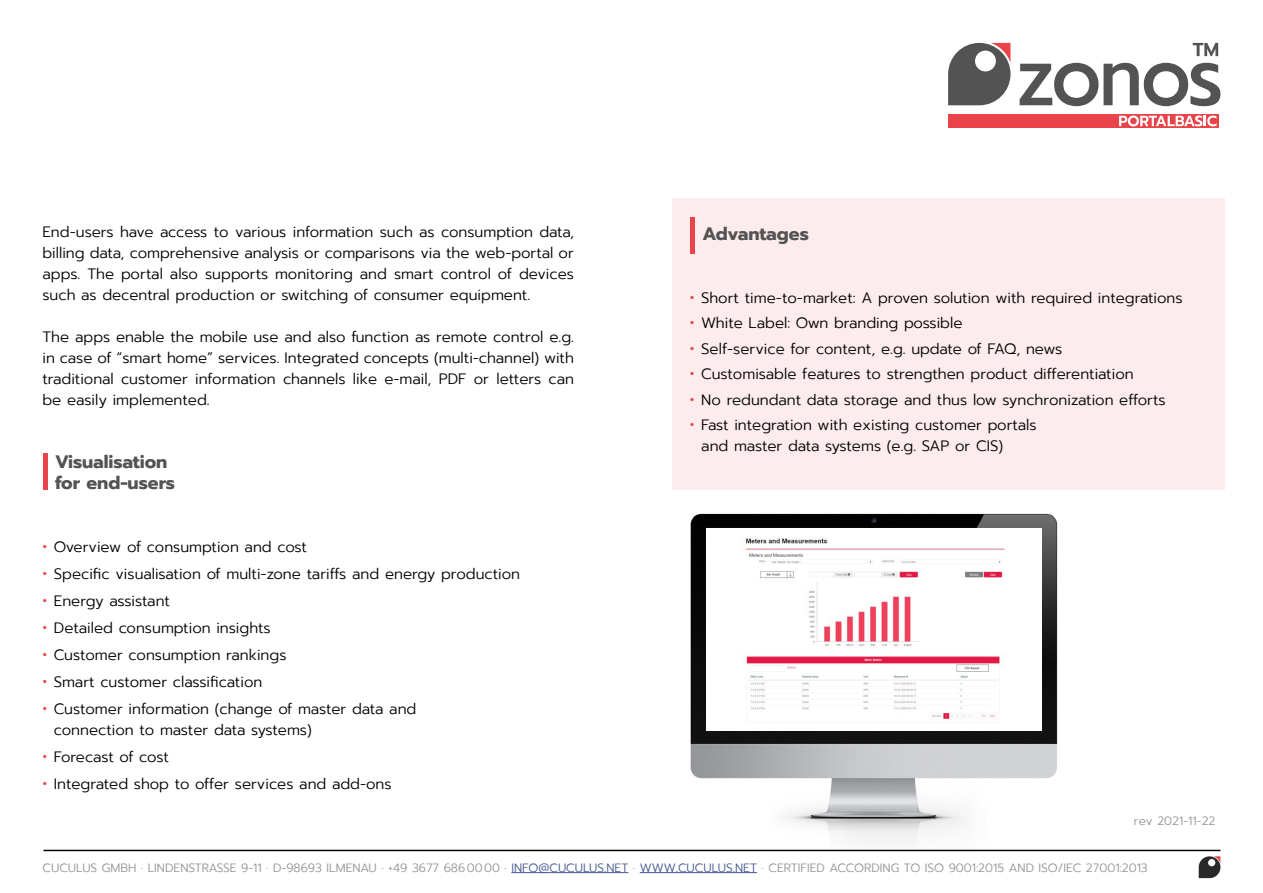
<style>
.page{position:relative;width:1263px;height:893px;background:#fff}
.page>*{position:absolute;margin:0;border:0;box-sizing:border-box;transform-origin:0 0}
.t1{font:700 18px/21px "Prompt";color:#525352}
.t2{font:300 15px/21px "Prompt";color:#000;text-align:justify}
.t3{font:300 12px "Prompt";color:#939393}
.s1{font-weight:400;font-size:18px;color:#e84449}
.s2{color:#465792}
</style>
<div class="page">
<div style="left:672px;top:199px;width:552px;height:291px;background:#fdeced"></div>
<div style="left:43px;top:453px;width:5px;height:37px;background:#e84449"></div>
<div style="left:690px;top:217px;width:5px;height:36px;background:#e84449"></div>
<div style="left:948px;top:114px;width:270px;height:14px;background:#e84449"></div>
<svg style="left:1193px;top:43px;width:25px;height:13px"></svg>
<svg style="left:948px;top:43px;width:62px;height:62px"></svg>
<svg style="left:1019px;top:63px;width:201px;height:43px"></svg>
<svg style="left:1119px;top:116px;width:97px;height:10px"></svg>
<img style="left:690px;top:513px;width:367px;height:337px">
<div style="left:706px;top:528px;width:335px;height:202px;background:#fff"></div>
<img style="left:745px;top:538px;width:260px;height:182px">
<hr style="left:44px;top:850px;width:1176px;height:1px;background:#000">
<svg style="left:1199px;top:856px;width:21px;height:22px"></svg>
<hr style="left:511px;top:872px;width:117px;height:1px;background:#465792">
<hr style="left:640px;top:872px;width:117px;height:1px;background:#465792">
<p class="t2" style="left:42px;top:222px;width:533px">End-users have access to various information such as consumption data, billing data, comprehensive analysis or comparisons via the web-portal or apps. The portal also supports monitoring and smart control of devices such as decentral production or switching of consumer equipment.</p>
<p class="t2" style="left:42px;top:327px;width:533px">The apps enable the mobile use and also function as remote control e.g. in case of “smart home” services. Integrated concepts (multi-channel) with traditional customer information channels like e-mail, PDF or letters can be easily implemented.</p>
<p class="t1" style="left:55px;top:451px;width:121px">Visualisation for end-users</p>
<p class="t2" style="left:42px;top:537px;width:266px"><span class="s1">•</span> Overview of consumption and cost</p>
<p class="t2" style="left:42px;top:564px;width:479px"><span class="s1">•</span> Specific visualisation of multi-zone tariffs and energy production</p>
<p class="t2" style="left:42px;top:591px;width:129px"><span class="s1">•</span> Energy assistant</p>
<p class="t2" style="left:42px;top:618px;width:230px"><span class="s1">•</span> Detailed consumption insights</p>
<p class="t2" style="left:42px;top:645px;width:246px"><span class="s1">•</span> Customer consumption rankings</p>
<p class="t2" style="left:42px;top:672px;width:221px"><span class="s1">•</span> Smart customer classification</p>
<p class="t2" style="left:54px;top:699px;width:364px;text-indent:-11px"><span class="s1">•</span> Customer information (change of master data and connection to master data systems)</p>
<p class="t2" style="left:42px;top:747px;width:128px"><span class="s1">•</span> Forecast of cost</p>
<p class="t2" style="left:42px;top:774px;width:351px"><span class="s1">•</span> Integrated shop to offer services and add-ons</p>
<p class="t1" style="left:703px;top:223px;width:108px">Advantages</p>
<p class="t2" style="left:690px;top:287px;width:494px"><span class="s1">•</span> Short time-to-market: A proven solution with required integrations</p>
<p class="t2" style="left:690px;top:312px;width:274px"><span class="s1">•</span> White Label: Own branding possible</p>
<p class="t2" style="left:690px;top:338px;width:374px"><span class="s1">•</span> Self-service for content, e.g. update of FAQ, news</p>
<p class="t2" style="left:690px;top:363px;width:445px"><span class="s1">•</span> Customisable features to strengthen product differentiation</p>
<p class="t2" style="left:690px;top:389px;width:477px"><span class="s1">•</span> No redundant data storage and thus low synchronization efforts</p>
<p class="t2" style="left:701px;top:414px;width:337px;text-indent:-11px"><span class="s1">•</span> Fast integration with existing customer portals and master data systems (e.g. SAP or CIS)</p>
<p class="t3" style="left:1134px;top:812px;width:83px">rev 2021-11-22</p>
<p class="t3" style="left:43px;top:859px;width:1107px">CUCULUS GMBH . LINDENSTRASSE 9-11 . D-98693 ILMENAU . +49 3677 6860000 . <span class="s2">INFO@CUCULUS.NET</span> . <span class="s2">WWW.CUCULUS.NET</span> . CERTIFIED ACCORDING TO ISO 9001:2015 AND ISO/IEC 27001:2013</p>
</div>
